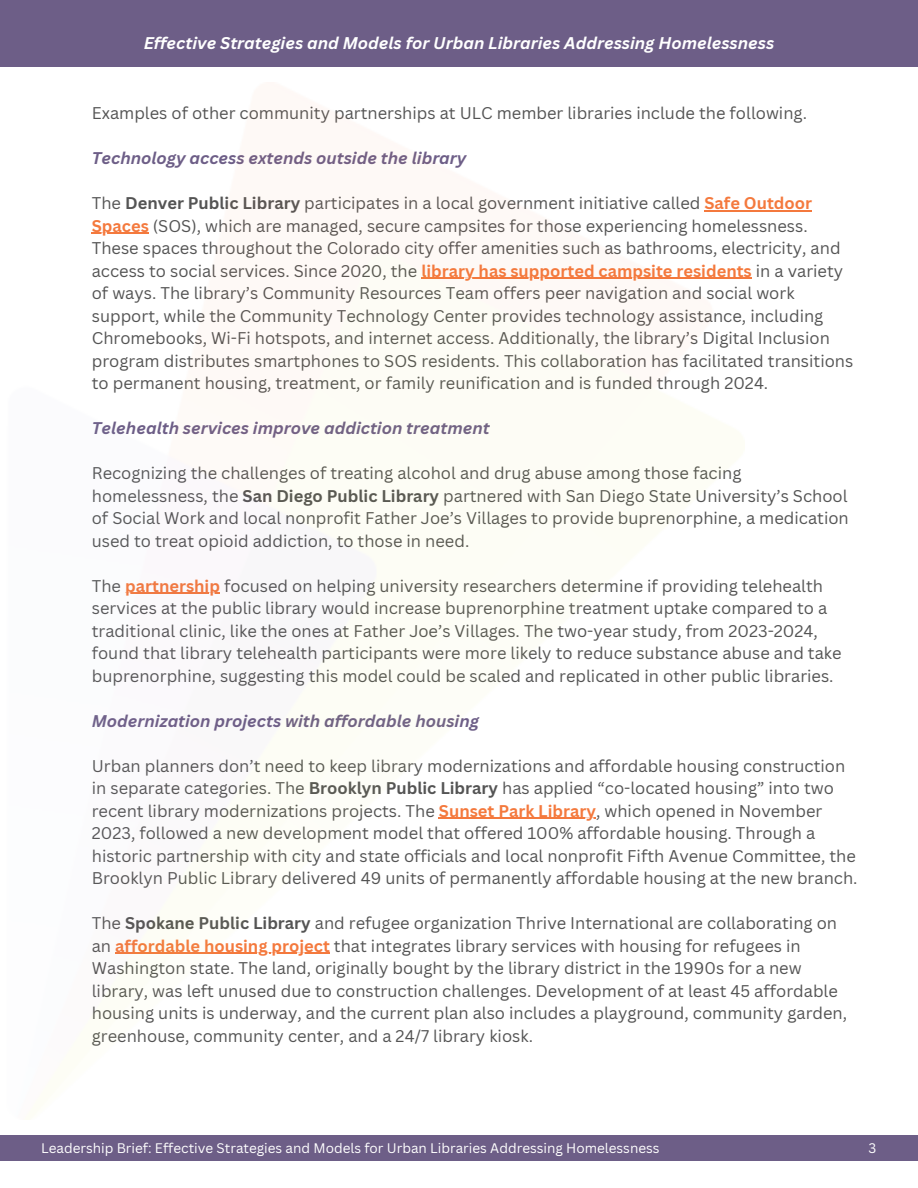
<style>
.page{position:relative;width:918px;height:1188px;background:#fff}
.page>*{position:absolute;margin:0;border:0;box-sizing:border-box;transform-origin:0 0}
.t1{font:16.5px/22.5px "Canva Sans";color:#545454}
.t2{font:italic 700 16.5px "Canva Sans";color:#6d5e87}
.t3{font:italic 700 16.5px "Canva Sans";color:#fff}
.t4{font:13.5px "Canva Sans";color:#fff}
.s1{font-weight:700}
.s2{font-weight:700;color:#f4793d}
</style>
<div class="page">
<div style="left:0;top:1136px;width:918px;height:25px;background:#6d5e87"></div>
<div style="left:0;top:0;width:918px;height:67px;background:#6d5e87"></div>
<hr style="left:705px;top:210px;width:107px;height:2px;background:#f4793d">
<hr style="left:421px;top:278px;width:331px;height:1px;background:#f4793d">
<p class="t3" style="left:144px;top:31px;width:632px">Effective Strategies and Models for Urban Libraries Addressing Homelessness</p>
<h2 class="t1" style="left:92px;top:102px;width:717px">Examples of other community partnerships at ULC member libraries include the following.</h2>
<h1 class="t2" style="left:92px;top:147px;width:376px">Technology access extends outside the library</h1>
<h2 class="t1" style="left:92px;top:192px;width:722px">The <span class="s1">Denver Public Library</span> participates in a local government initiative called <span class="s2">Safe Outdoor</span></h2>
<h1 class="t1" style="left:92px;top:214px;width:753px"><span class="s2">Spaces</span> (SOS), which are managed, secure campsites for those experiencing homelessness.<br>These spaces throughout the Colorado city offer amenities such as bathrooms, electricity, and access to social services. Since 2020, the <span class="s2">library has supported campsite residents</span> in a variety</h1>
<h2 class="t1" style="left:92px;top:282px;width:763px">of ways. The library’s Community Resources Team offers peer navigation and social work support, while the Community Technology Center provides technology assistance, including Chromebooks, Wi-Fi hotspots, and internet access. Additionally, the library’s Digital Inclusion program distributes smartphones to SOS residents. This collaboration has facilitated transitions to permanent housing, treatment, or family reunification and is funded through 2024.</h2>
<h2 class="t2" style="left:92px;top:417px;width:399px">Telehealth services improve addiction treatment</h2>
<h2 class="t1" style="left:92px;top:462px;width:759px">Recognizing the challenges of treating alcohol and drug abuse among those facing homelessness, the <span class="s1">San Diego Public Library</span> partnered with San Diego State University’s School of Social Work and local nonprofit Father Joe’s Villages to provide buprenorphine, a medication</h2>
<h2 class="t1" style="left:92px;top:529px;width:379px">used to treat opioid addiction, to those in need.</h2>
<h2 class="t1" style="left:92px;top:574px;width:733px">The <span class="s2">partnership</span> focused on helping university researchers determine if providing telehealth</h2>
<h1 class="t1" style="left:92px;top:597px;width:751px">services at the public library would increase buprenorphine treatment uptake compared to a traditional clinic, like the ones at Father Joe’s Villages. The two-year study, from 2023-2024, found that library telehealth participants were more likely to reduce substance abuse and take buprenorphine, suggesting this model could be scaled and replicated in other public libraries.</h1>
<h1 class="t2" style="left:92px;top:709px;width:389px">Modernization projects with affordable housing</h1>
<h2 class="t1" style="left:92px;top:754px;width:755px">Urban planners don’t need to keep library modernizations and affordable housing construction</h2>
<p class="t1" style="left:92px;top:777px;width:744px">in separate categories. The <span class="s1">Brooklyn Public Library</span> has applied “co-located housing” into two recent library modernizations projects. The <span class="s2">Sunset Park Library</span>, which opened in November</p>
<p class="t1" style="left:92px;top:822px;width:767px">2023, followed a new development model that offered 100% affordable housing. Through a historic partnership with city and state officials and local nonprofit Fifth Avenue Committee, the<br>Brooklyn Public Library delivered 49 units of permanently affordable housing at the new branch.</p>
<p class="t1" style="left:92px;top:912px;width:757px">The <span class="s1">Spokane Public Library</span> and refugee organization Thrive International are collaborating on an <span class="s2">affordable housing project</span> that integrates library services with housing for refugees in Washington state. The land, originally bought by the library district in the 1990s for a new library, was left unused due to construction challenges. Development of at least 45 affordable housing units is underway, and the current plan also includes a playground, community garden, greenhouse, community center, and a 24/7 library kiosk.</p>
<h1 class="t4" style="left:41px;top:1138px;width:620px">Leadership Brief: Effective Strategies and Models for Urban Libraries Addressing Homelessness</h1>
<h1 class="t4" style="left:868px;top:1138px;width:9px">3</h1>
</div>
